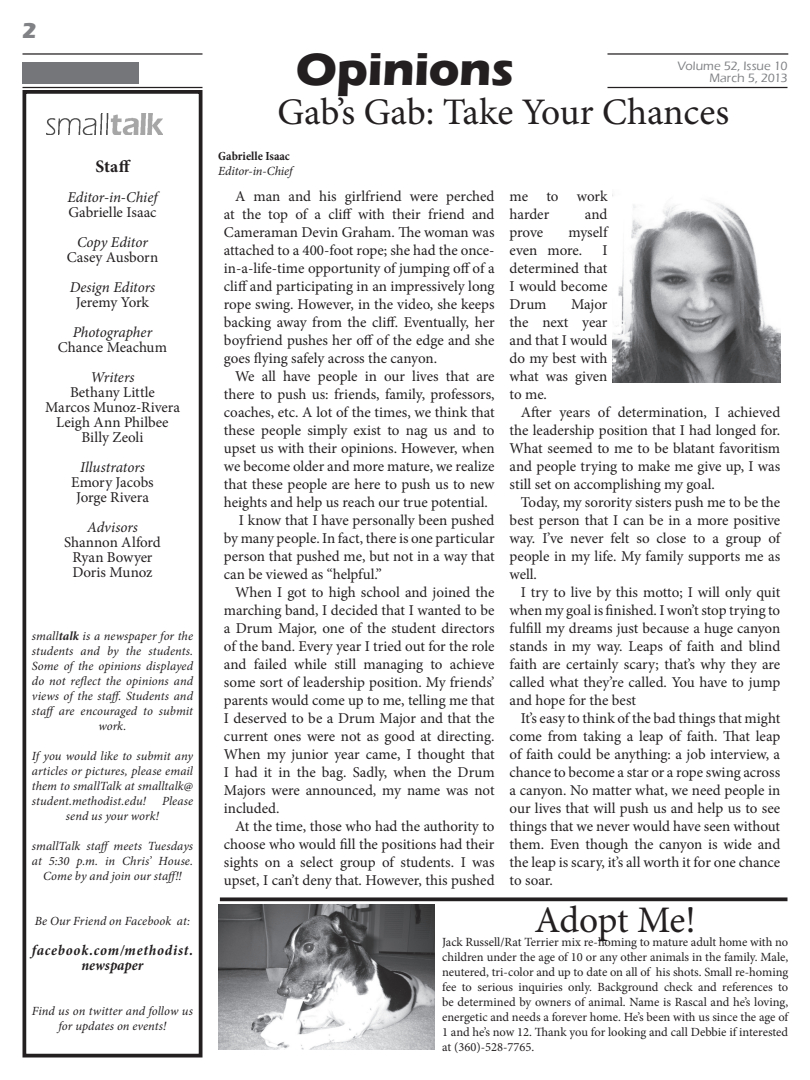
<style>
.page{position:relative;width:810px;height:1080px;background:#fff}
.page>*{position:absolute;margin:0;border:0;box-sizing:border-box;transform-origin:0 0}
.t1{font:700 47.5px "Eras ITC";letter-spacing:-.005em;color:#231f20}
.t2{font:37.5px "Minion Pro";letter-spacing:-.01em;color:#231f20}
.t3{font:700 22.5px "Eras ITC";color:#808285}
.t4{font:700 17.5px "Minion Pro";color:#231f20}
.t5{font:15px/18px "Minion Pro";letter-spacing:-.005em;color:#231f20;text-align:justify}
.t6{font:italic 15px "Minion Pro";letter-spacing:-.005em;color:#231f20}
.t7{font:italic 700 condensed 15px/15px "Minion Pro";letter-spacing:.05em;color:#231f20;text-align:center}
.t8{font:italic 12.5px/15px "Minion Pro";letter-spacing:.005em;color:#231f20;text-align:center}
.t9{font:12.5px/15px "Minion Pro";color:#231f20;text-align:justify}
.t10{font:500 12.5px/11.6px "Eras ITC";color:#808285;text-align:right}
.t11{font:700 condensed 12.5px "Minion Pro";color:#231f20}
.s1{font-weight:700}
</style>
<div class="page">
<hr style="left:22px;top:87px;width:180px;height:1px;background:#231f20">
<div style="left:22px;top:62px;width:118px;height:24px;background:#757679"></div>
<hr style="left:608px;top:87px;width:180px;height:1px;background:#231f20">
<hr style="left:22px;top:53px;width:180px;height:2px;background:#231f20">
<hr style="left:607px;top:53px;width:181px;height:2px;background:#231f20">
<div style="left:22px;top:90px;width:180px;height:968px;border:4px solid #231f20"></div>
<img style="left:47px;top:113px;width:116px;height:22px">
<img style="left:613px;top:200px;width:167px;height:182px">
<svg style="left:220px;top:897px;width:567px;height:4px;background:#3c3839"></svg>
<img style="left:219px;top:905px;width:215px;height:144px">
<p class="t3" style="left:22px;top:18px;width:16px">2</p>
<p class="t4" style="left:96px;top:154px;width:37px">Staff</p>
<p class="t6" style="left:67px;top:187px;width:92px">Editor-in-Chief</p>
<p class="t5" style="left:68px;top:203px;width:90px">Gabrielle Isaac</p>
<p class="t6" style="left:77px;top:232px;width:72px">Copy Editor</p>
<p class="t5" style="left:67px;top:248px;width:93px">Casey Ausborn</p>
<p class="t6" style="left:70px;top:277px;width:87px">Design Editors</p>
<p class="t5" style="left:76px;top:293px;width:75px">Jeremy York</p>
<p class="t6" style="left:73px;top:322px;width:81px">Photographer</p>
<p class="t5" style="left:58px;top:338px;width:111px">Chance Meachum</p>
<p class="t6" style="left:90px;top:367px;width:46px">Writers</p>
<p class="t5" style="left:70px;top:383px;width:86px">Bethany Little</p>
<p class="t5" style="left:45px;top:398px;width:136px">Marcos Munoz-Rivera</p>
<p class="t5" style="left:56px;top:413px;width:114px">Leigh Ann Philbee</p>
<p class="t5" style="left:81px;top:428px;width:64px">Billy Zeoli</p>
<p class="t6" style="left:80px;top:457px;width:66px">Illustrators</p>
<p class="t5" style="left:71px;top:473px;width:84px">Emory Jacobs</p>
<p class="t5" style="left:76px;top:488px;width:74px">Jorge Rivera</p>
<p class="t6" style="left:87px;top:517px;width:52px">Advisors</p>
<p class="t5" style="left:64px;top:533px;width:98px">Shannon Alford</p>
<p class="t5" style="left:72px;top:548px;width:82px">Ryan Bowyer</p>
<p class="t5" style="left:72px;top:563px;width:82px">Doris Munoz</p>
<p class="t8" style="left:32px;top:628px;width:163px">small<span class="s1">talk</span> is a newspaper for the students and by the students.<br>Some of the opinions displayed do not reflect the opinions and views of the staff. Students and staff are encouraged to submit work.</p>
<p class="t8" style="left:32px;top:748px;width:163px;text-align:justify">If you would like to submit any articles or pictures, please email them to smallTalk at smalltalk@ student.methodist.edu!</p>
<p class="t8" style="left:162px;top:793px;width:32px">Please</p>
<p class="t8" style="left:66px;top:808px;width:95px">send us your work!</p>
<p class="t8" style="left:32px;top:838px;width:163px">smallTalk staff meets Tuesdays at 5:30 p.m. in Chris’ House.<br>Come by and join our staff!!</p>
<p class="t8" style="left:35px;top:913px;width:156px">Be Our Friend on Facebook at:</p>
<p class="t7" style="left:32px;top:942px;width:163px">facebook.com/methodist. newspaper</p>
<p class="t8" style="left:32px;top:1003px;width:163px">Find us on twitter and follow us for updates on events!</p>
<p class="t1" style="left:296px;top:42px;width:220px">Opinions</p>
<p class="t10" style="left:678px;top:60px;width:111px">Volume 52, Issue 10<br>March 5, 2013</p>
<p class="t2" style="left:277px;top:87px;width:453px">Gab’s Gab: Take Your Chances</p>
<p class="t11" style="left:218px;top:147px;width:73px">Gabrielle Isaac</p>
<p class="t8" style="left:218px;top:163px;width:76px">Editor-in-Chief</p>
<p class="t5" style="left:224px;top:187px;width:272px;text-indent:11px">A man and his girlfriend were perched at the top of a cliff with their friend and Cameraman Devin Graham. The woman was attached to a 400-foot rope; she had the once&shy;in-a-life-time opportunity of jumping off of a cliff and participating in an impressively long rope swing. However, in the video, she keeps backing away from the cliff. Eventually, her boyfriend pushes her off of the edge and she goes flying safely across the canyon.</p>
<p class="t5" style="left:224px;top:367px;width:272px;text-indent:11px">We all have people in our lives that are there to push us: friends, family, professors, coaches, etc. A lot of the times, we think that these people simply exist to nag us and to upset us with their opinions. However, when we become older and more mature, we realize that these people are here to push us to new heights and help us reach our true potential.</p>
<p class="t5" style="left:224px;top:511px;width:272px;text-indent:15px">I know that I have personally been pushed by many people. In fact, there is one particular person that pushed me, but not in a way that can be viewed as “helpful.”</p>
<p class="t5" style="left:224px;top:583px;width:272px;text-indent:11px">When I got to high school and joined the marching band, I decided that I wanted to be a Drum Major, one of the student directors of the band. Every year I tried out for the role and failed while still managing to achieve some sort of leadership position. My friends’ parents would come up to me, telling me that I deserved to be a Drum Major and that the current ones were not as good at directing.<br>When my junior year came, I thought that I had it in the bag. Sadly, when the Drum Majors were announced, my name was not included.</p>
<p class="t5" style="left:224px;top:817px;width:272px;text-indent:11px">At the time, those who had the authority to choose who would fill the positions had their sights on a select group of students. I was upset, I can’t deny that. However, this pushed</p>
<p class="t5" style="left:510px;top:187px;width:99px">me to work harder</p>
<p class="t5" style="left:585px;top:205px;width:24px">and</p>
<p class="t5" style="left:510px;top:223px;width:99px;text-indent:59px">myself even more.</p>
<p class="t5" style="left:510px;top:223px;width:35px">prove</p>
<p class="t5" style="left:510px;top:241px;width:99px;text-indent:93px">I determined that I would become Drum</p>
<p class="t5" style="left:510px;top:295px;width:99px;text-indent:62px">Major the next year and that I would do my best with what was given to me.</p>
<p class="t5" style="left:510px;top:403px;width:272px;text-indent:11px">After years of determination, I achieved the leadership position that I had longed for.<br>What seemed to me to be blatant favoritism and people trying to make me give up, I was still set on accomplishing my goal.</p>
<p class="t5" style="left:510px;top:493px;width:272px;text-indent:11px">Today, my sorority sisters push me to be the best person that I can be in a more positive way. I’ve never felt so close to a group of people in my life. My family supports me as well.</p>
<p class="t5" style="left:510px;top:583px;width:272px;text-indent:11px">I try to live by this motto; I will only quit when my goal is finished. I won’t stop trying to fulfill my dreams just because a huge canyon stands in my way. Leaps of faith and blind faith are certainly scary; that’s why they are called what they’re called. You have to jump and hope for the best</p>
<p class="t5" style="left:510px;top:709px;width:272px;text-indent:11px">It’s easy to think of the bad things that might come from taking a leap of faith. That leap of faith could be anything: a job interview, a chance to become a star or a rope swing across a canyon. No matter what, we need people in our lives that will push us and help us to see things that we never would have seen without them. Even though the canyon is wide and the leap is scary, it’s all worth it for one chance to soar.</p>
<p class="t2" style="left:535px;top:895px;width:163px">Adopt Me!</p>
<p class="t9" style="left:442px;top:935px;width:348px">Jack Russell/Rat Terrier mix re-homing to mature adult home with no children under the age of 10 or any other animals in the family. Male, neutered, tri-color and up to date on all of his shots. Small re-homing fee to serious inquiries only. Background check and references to be determined by owners of animal. Name is Rascal and he’s loving, energetic and needs a forever home. He’s been with us since the age of 1 and he’s now 12. Thank you for looking and call Debbie if interested at (360)-528-7765.</p>
</div>
